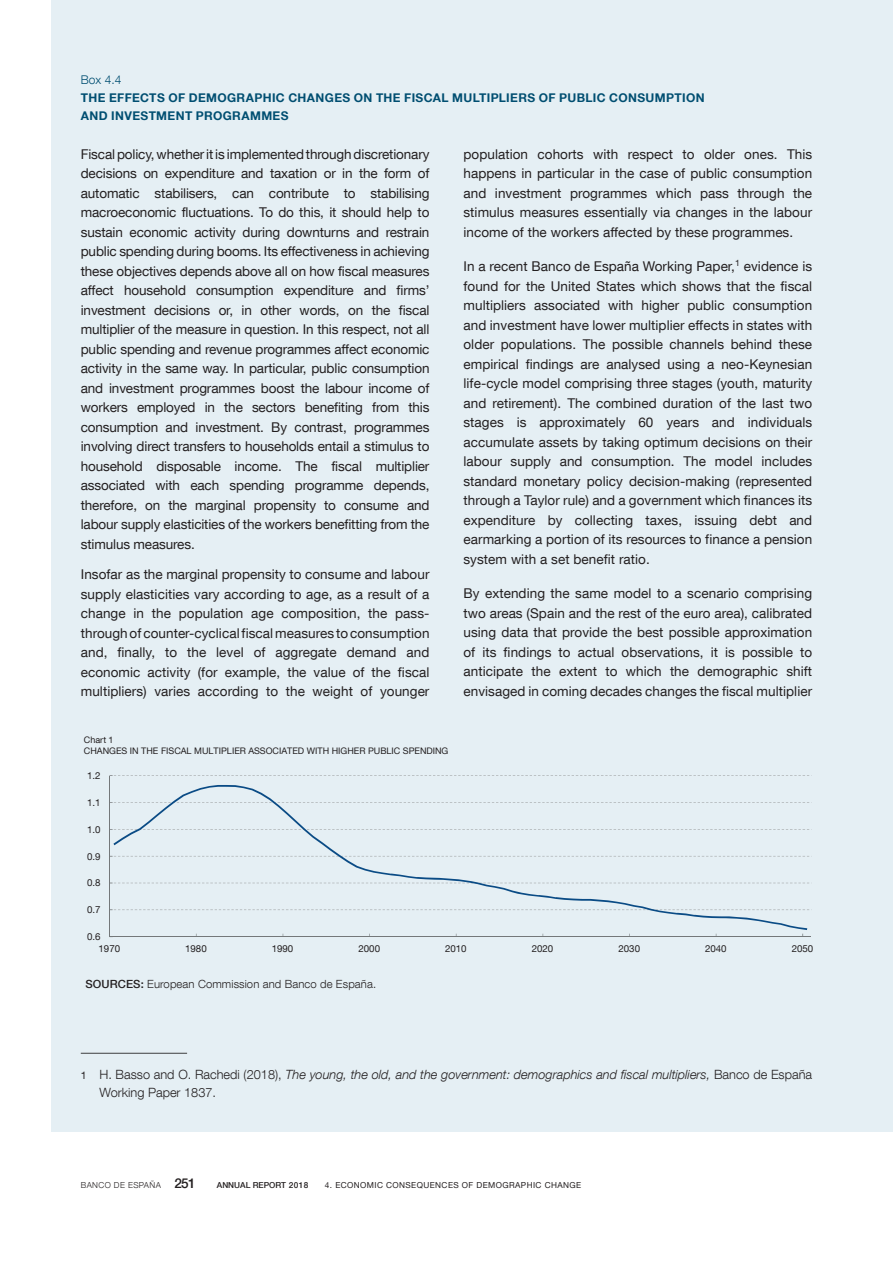
<style>
.page{position:relative;width:893px;height:1263px;background:#fff}
.page>*{position:absolute;margin:0;border:0;box-sizing:border-box;transform-origin:0 0}
.Texto_recuadro{font:13.5px/19.5px "Bd E Neue Helvetica";letter-spacing:.005em;color:#231f20;text-align:justify}
.t1{font:500 13.5px "Bd E Neue Helvetica";color:#231f20}
.Citas_recuadro{font:italic 300 12.75px/18px "Bd E Neue Helvetica";color:#231f20}
.Título_recuadro{font:700 12px/18px "Bd E Neue Helvetica";letter-spacing:.03em;color:#004e71}
.Numero_recuadro{font:300 12px "Bd E Neue Helvetica";letter-spacing:.005em;color:#004e71}
.t2{font:300 11.25px "Bd E Neue Helvetica";letter-spacing:.01em;color:#231f20}
.t3{font:9.75px "Bd E Neue Helvetica";color:#231f20}
.t4{font:9px/10.8px "Bd E Neue Helvetica";color:#231f20}
.t5{font:8.25px "Bd E Neue Helvetica";letter-spacing:.05em;color:#231f20}
.t6{font:500 8.25px "Bd E Neue Helvetica";color:#231f20}
.t7{font:300 8.25px "Bd E Neue Helvetica";letter-spacing:.05em;color:#231f20}
.s1{font-weight:500}
.s2{font-weight:400;font-style:normal;font-size:10.5px}
.s3{font-style:normal}
</style>
<div class="page">
<div style="left:51px;top:0;width:842px;height:1131px;background:#e5eff4"></div>
<svg style="left:110px;top:775px;width:700px;height:135px"></svg>
<hr style="left:109px;top:776px;width:1px;height:161px;background:#74787a">
<hr style="left:110px;top:936px;width:701px;height:1px;background:#74787a">
<svg style="left:113px;top:785px;width:694px;height:145px"></svg>
<hr style="left:81px;top:1053px;width:106px;height:1px;background:#3e3e3f">
<p class="Numero_recuadro" style="left:81px;top:72px;width:72px">Recuadro ?.?</p>
<p class="Título_recuadro" style="left:88px;top:88px;width:114px">ÍTULO RECUADRO</p>
<p class="Numero_recuadro" style="left:81px;top:72px;width:42px">Box 4.4</p>
<p class="Título_recuadro" style="left:81px;top:88px;width:625px">THE EFFECTS OF DEMOGRAPHIC CHANGES ON THE FISCAL MULTIPLIERS OF PUBLIC CONSUMPTION<br>AND INVESTMENT PROGRAMMES</p>
<p class="Texto_recuadro" style="left:81px;top:144px;width:350px">Fiscal policy, whether it is implemented through discretionary decisions on expenditure and taxation or in the form of automatic stabilisers, can contribute to stabilising macroeconomic fluctuations. To do this, it should help to sustain economic activity during downturns and restrain public spending during booms. Its effectiveness in achieving these objectives depends above all on how fiscal measures affect household consumption expenditure and firms’ investment decisions or, in other words, on the fiscal multiplier of the measure in question. In this respect, not all public spending and revenue programmes affect economic activity in the same way. In particular, public consumption and investment programmes boost the labour income of workers employed in the sectors benefiting from this consumption and investment. By contrast, programmes involving direct transfers to households entail a stimulus to household disposable income. The fiscal multiplier associated with each spending programme depends, therefore, on the marginal propensity to consume and labour supply elasticities of the workers benefitting from the stimulus measures.</p>
<p class="Texto_recuadro" style="left:81px;top:564px;width:350px">Insofar as the marginal propensity to consume and labour supply elasticities vary according to age, as a result of a change in the population age composition, the pass&shy;through of counter-cyclical fiscal measures to consumption and, finally, to the level of aggregate demand and economic activity (for example, the value of the fiscal multipliers) varies according to the weight of younger</p>
<p class="t4" style="left:84px;top:734px;width:366px">Chart 1<br>CHANGES IN THE FISCAL MULTIPLIER ASSOCIATED WITH HIGHER PUBLIC SPENDING</p>
<p class="t3" style="left:87px;top:769px;width:15px">1.2</p>
<p class="t3" style="left:87px;top:796px;width:15px">1.1</p>
<p class="t3" style="left:87px;top:823px;width:15px">1.0</p>
<p class="t3" style="left:87px;top:850px;width:15px">0.9</p>
<p class="t3" style="left:87px;top:877px;width:15px">0.8</p>
<p class="t3" style="left:87px;top:904px;width:15px">0.7</p>
<p class="t3" style="left:87px;top:930px;width:15px">0.6</p>
<p class="Texto_recuadro" style="left:463px;top:144px;width:350px">population cohorts with respect to older ones. This happens in particular in the case of public consumption and investment programmes which pass through the stimulus measures essentially via changes in the labour income of the workers affected by these programmes.</p>
<p class="Texto_recuadro" style="left:463px;top:256px;width:350px">In a recent Banco de España Working Paper,<sup>1</sup> evidence is found for the United States which shows that the fiscal multipliers associated with higher public consumption and investment have lower multiplier effects in states with older populations. The possible channels behind these empirical findings are analysed using a neo-Keynesian life-cycle model comprising three stages (youth, maturity and retirement). The combined duration of the last two stages is approximately 60 years and individuals accumulate assets by taking optimum decisions on their labour supply and consumption. The model includes standard monetary policy decision-making (represented through a Taylor rule) and a government which finances its expenditure by collecting taxes, issuing debt and earmarking a portion of its resources to finance a pension system with a set benefit ratio.</p>
<p class="Texto_recuadro" style="left:463px;top:583px;width:350px">By extending the same model to a scenario comprising two areas (Spain and the rest of the euro area), calibrated using data that provide the best possible approximation of its findings to actual observations, it is possible to anticipate the extent to which the demographic shift envisaged in coming decades changes the fiscal multiplier</p>
<p class="t3" style="left:99px;top:943px;width:23px">1970</p>
<p class="t3" style="left:185px;top:943px;width:23px">1980</p>
<p class="t3" style="left:272px;top:943px;width:23px">1990</p>
<p class="t3" style="left:358px;top:943px;width:23px">2000</p>
<p class="t3" style="left:445px;top:943px;width:23px">2010</p>
<p class="t3" style="left:532px;top:943px;width:23px">2020</p>
<p class="t3" style="left:618px;top:943px;width:23px">2030</p>
<p class="t3" style="left:705px;top:943px;width:23px">2040</p>
<p class="t3" style="left:792px;top:943px;width:23px">2050</p>
<p class="t2" style="left:85px;top:977px;width:292px"><span class="s1">SOURCES:</span> European Commission and Banco de España.</p>
<p class="Citas_recuadro" style="left:99px;top:1065px;width:714px;text-indent:-19px"><span class="s2">1</span> <span class="s3">H. Basso and O. Rachedi (2018),</span> The young, the old, and the government: demographics and fiscal multipliers, <span class="s3">Banco de España<br>Working Paper 1837.</span></p>
<p class="t7" style="left:81px;top:1180px;width:82px">BANCO DE ESPAÑA</p>
<p class="t1" style="left:174px;top:1175px;width:23px">251</p>
<p class="t6" style="left:217px;top:1180px;width:93px">ANNUAL REPORT 2018</p>
<p class="t5" style="left:325px;top:1180px;width:258px">4. ECONOMIC CONSEQUENCES OF DEMOGRAPHIC CHANGE</p>
</div>
